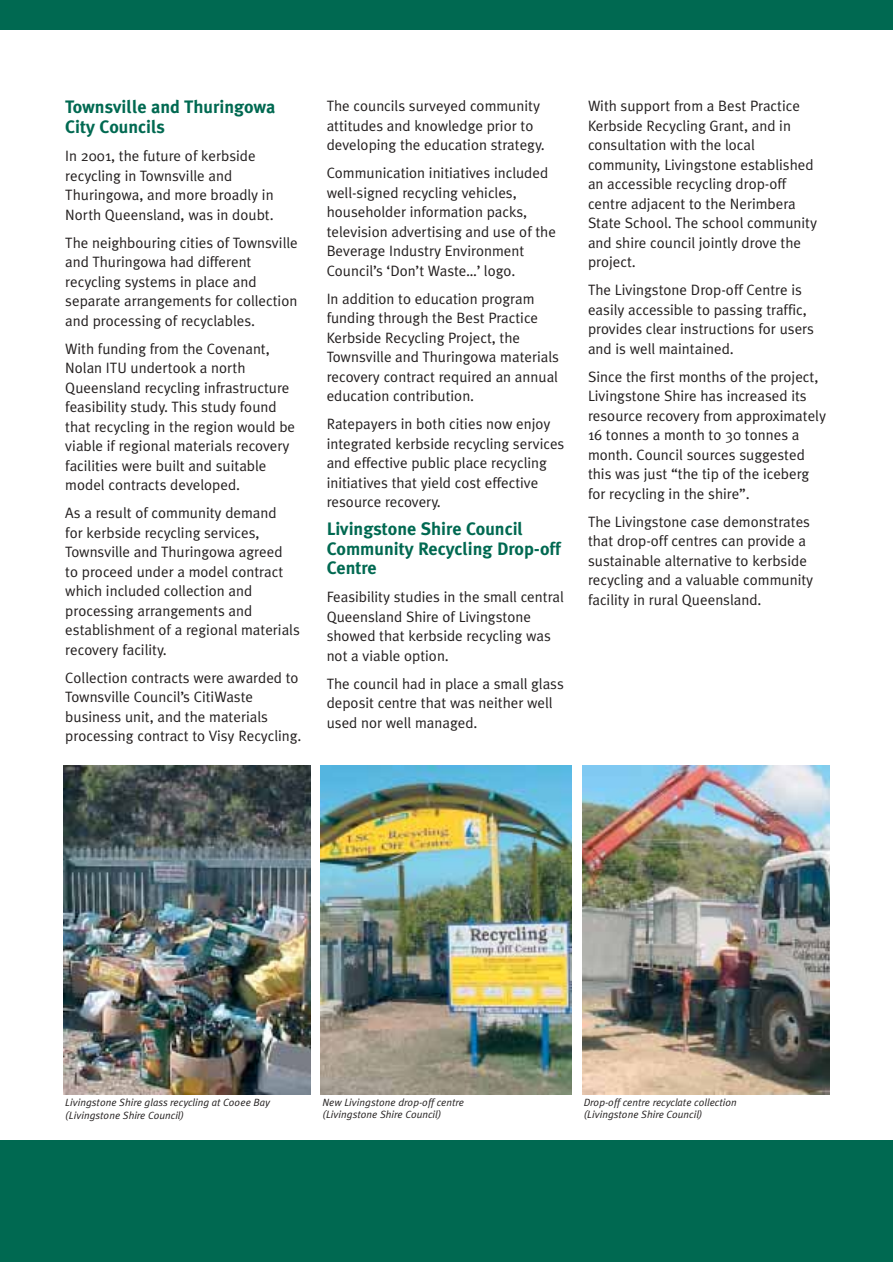
<style>
.page{position:relative;width:893px;height:1262px;background:#fff}
.page>*{position:absolute;margin:0;border:0;box-sizing:border-box;transform-origin:0 0}
.t1{font:700 18px/19.5px "Meta Plus";color:#006951}
.t2{font:15px/19.5px "Meta Plus Normal";color:#231f1f}
.t3{font:italic 10.5px/12.6px "Meta Plus Normal";color:#231f1f}
</style>
<div class="page">
<img style="left:64px;top:765px;width:246px;height:329px">
<img style="left:321px;top:765px;width:250px;height:329px">
<img style="left:582px;top:765px;width:247px;height:329px">
<div style="left:0;top:1140px;width:892px;height:121px;background:#006951"></div>
<div style="left:0;top:0;width:892px;height:30px;background:#006951"></div>
<p class="t1" style="left:65px;top:100px;width:212px">Townsville and Thuringowa<br>City Councils</p>
<p class="t2" style="left:65px;top:148px;width:210px">In 2001, the future of kerbside recycling in Townsville and<br>Thuringowa, and more broadly in<br>North Queensland, was in doubt.</p>
<p class="t2" style="left:65px;top:234px;width:234px">The neighbouring cities of Townsville and Thuringowa had different recycling systems in place and separate arrangements for collection and processing of recyclables.</p>
<p class="t2" style="left:65px;top:340px;width:231px">With funding from the Covenant, Nolan ITU undertook a north Queensland recycling infrastructure feasibility study. This study found that recycling in the region would be viable if regional materials recovery facilities were built and suitable model contracts developed.</p>
<p class="t2" style="left:65px;top:505px;width:236px">As a result of community demand<br>for kerbside recycling services,<br>Townsville and Thuringowa agreed<br>to proceed under a model contract which included collection and processing arrangements and establishment of a regional materials recovery facility.</p>
<p class="t2" style="left:65px;top:669px;width:238px">Collection contracts were awarded to Townsville Council’s CitiWaste business unit, and the materials processing contract to Visy Recycling.</p>
<p class="t2" style="left:326px;top:98px;width:219px">The councils surveyed community attitudes and knowledge prior to developing the education strategy.</p>
<p class="t2" style="left:326px;top:165px;width:231px">Communication initiatives included well-signed recycling vehicles, householder information packs, television advertising and use of the Beverage Industry Environment Council’s ‘Don’t Waste…’ logo.</p>
<p class="t2" style="left:326px;top:290px;width:234px">In addition to education program funding through the Best Practice Kerbside Recycling Project, the Townsville and Thuringowa materials recovery contract required an annual education contribution.</p>
<p class="t2" style="left:326px;top:416px;width:239px">Ratepayers in both cities now enjoy integrated kerbside recycling services and effective public place recycling initiatives that yield cost effective resource recovery.</p>
<p class="t1" style="left:326px;top:521px;width:235px">Livingstone Shire Council<br>Community Recycling Drop-off<br>Centre</p>
<p class="t2" style="left:326px;top:589px;width:239px">Feasibility studies in the small central<br>Queensland Shire of Livingstone showed that kerbside recycling was not a viable option.</p>
<p class="t2" style="left:326px;top:675px;width:239px">The council had in place a small glass deposit centre that was neither well used nor well managed.</p>
<p class="t2" style="left:588px;top:98px;width:230px">With support from a Best Practice<br>Kerbside Recycling Grant, and in consultation with the local community, Livingstone established an accessible recycling drop-off centre adjacent to the Nerimbera<br>State School. The school community and shire council jointly drove the project.</p>
<p class="t2" style="left:588px;top:282px;width:227px">The Livingstone Drop-off Centre is easily accessible to passing traffic, provides clear instructions for users and is well maintained.</p>
<p class="t2" style="left:588px;top:368px;width:239px">Since the first months of the project, Livingstone Shire has increased its resource recovery from approximately 16 tonnes a month to 30 tonnes a month. Council sources suggested this was just “the tip of the iceberg for recycling in the shire”.</p>
<p class="t2" style="left:588px;top:513px;width:227px">The Livingstone case demonstrates that drop-off centres can provide a sustainable alternative to kerbside recycling and a valuable community facility in rural Queensland.</p>
<p class="t3" style="left:65px;top:1097px;width:206px">Livingstone Shire glass recycling at Cooee Bay (Livingstone Shire Council)</p>
<p class="t3" style="left:322px;top:1097px;width:143px">New Livingstone drop-off centre (Livingstone Shire Council)</p>
<p class="t3" style="left:583px;top:1097px;width:155px">Drop-off centre recyclate collection (Livingstone Shire Council)</p>
</div>
